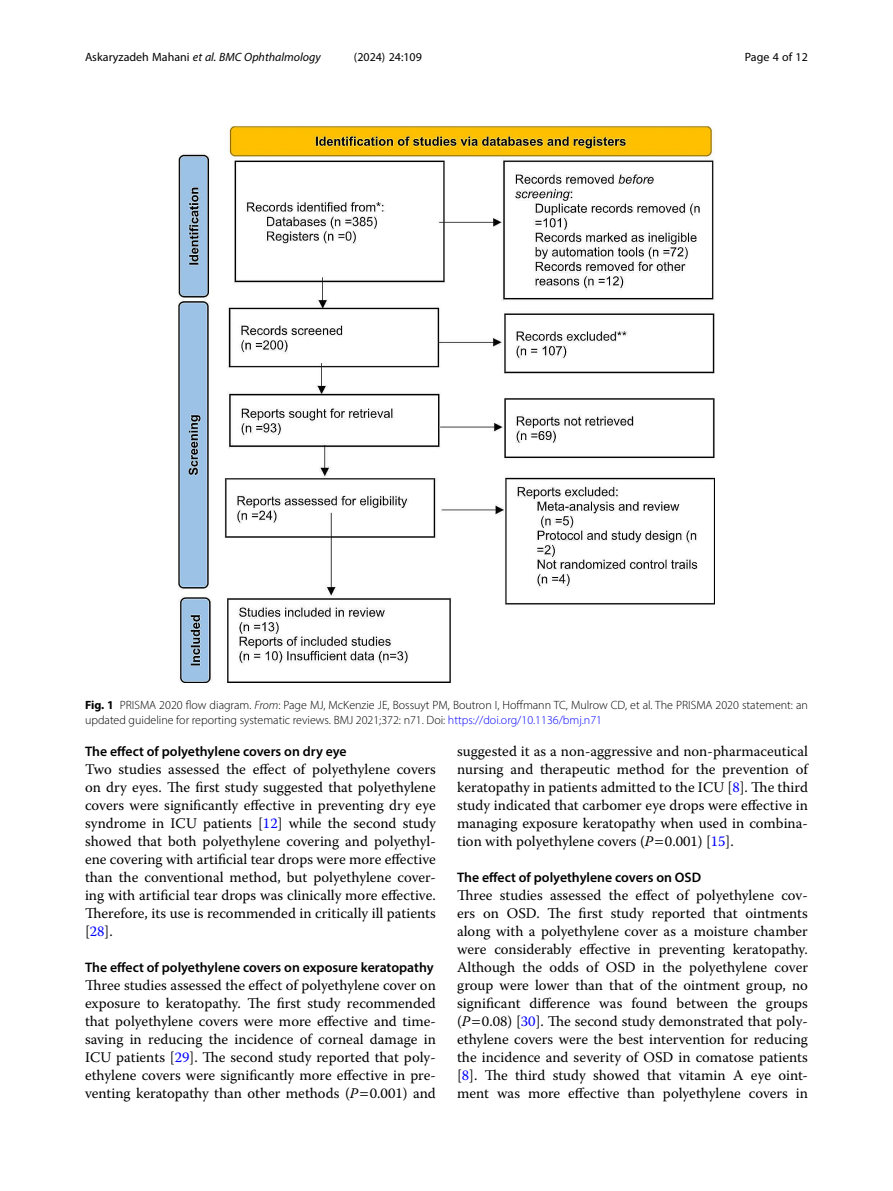
<style>
.page{position:relative;width:893px;height:1191px;background:#fff}
.page>*{position:absolute;margin:0;border:0;box-sizing:border-box;transform-origin:0 0}
.Body_Text{font:14.7px/18px "Warnock Pro";color:#000;text-align:justify}
.Head_2{font:600 13.8px "Myriad Pro";color:#000}
.Figure_Caption{font:300 12px/15px "Myriad Pro";color:#000}
.t1{font:italic 12px "Myriad Pro";color:#000}
.t2{font:12px "Myriad Pro";color:#000}
.s1{font-style:normal}
.s2{font-weight:700}
.s3{font-style:italic}
.s4{color:#00f}
</style>
<div class="page">
<img style="left:178px;top:126px;width:536px;height:556px">
<p class="t1" style="left:85px;top:50px;width:237px"><span class="s1">Askaryzadeh Mahani</span> et al. BMC Ophthalmology</p>
<p class="t2" style="left:354px;top:50px;width:70px">(2024) 24:109</p>
<p class="t2" style="left:745px;top:50px;width:65px">Page 4 of 12</p>
<p class="Figure_Caption" style="left:85px;top:698px;width:724px"><span class="s2">Fig. 1</span> PRISMA 2020 flow diagram. <span class="s3">From</span>: Page MJ, McKenzie JE, Bossuyt PM, Boutron I, Hoffmann TC, Mulrow CD, et al. The PRISMA 2020 statement: an updated guideline for reporting systematic reviews. BMJ 2021;372: n71. Doi: <span class="s4">https://doi.org/10.1136/bmj.n71</span></p>
<p class="Head_2" style="left:85px;top:743px;width:263px">The effect of polyethylene covers on dry eye</p>
<p class="Body_Text" style="left:85px;top:760px;width:352px">Two studies assessed the effect of polyethylene covers on dry eyes. The first study suggested that polyethylene covers were significantly effective in preventing dry eye syndrome in ICU patients [<span class="s4">12</span>] while the second study showed that both polyethylene covering and polyethyl&shy;ene covering with artificial tear drops were more effective than the conventional method, but polyethylene cover&shy;ing with artificial tear drops was clinically more effective.<br>Therefore, its use is recommended in critically ill patients [<span class="s4">28</span>].</p>
<p class="Head_2" style="left:85px;top:959px;width:350px">The effect of polyethylene covers on exposure keratopathy</p>
<p class="Body_Text" style="left:85px;top:976px;width:352px">Three studies assessed the effect of polyethylene cover on exposure to keratopathy. The first study recommended that polyethylene covers were more effective and time&shy;saving in reducing the incidence of corneal damage in ICU patients [<span class="s4">29</span>]. The second study reported that poly&shy;ethylene covers were significantly more effective in pre&shy;venting keratopathy than other methods (<span class="s3">P</span> 0.001) and</p>
<p class="Body_Text" style="left:457px;top:742px;width:352px">suggested it as a non-aggressive and non-pharmaceutical nursing and therapeutic method for the prevention of keratopathy in patients admitted to the ICU [<span class="s4">8</span>]. The third study indicated that carbomer eye drops were effective in managing exposure keratopathy when used in combina&shy;tion with polyethylene covers (<span class="s3">P</span> 0.001) [<span class="s4">15</span>].</p>
<p class="Head_2" style="left:457px;top:869px;width:246px">The effect of polyethylene covers on OSD</p>
<p class="Body_Text" style="left:457px;top:886px;width:352px">Three studies assessed the effect of polyethylene cov&shy;ers on OSD. The first study reported that ointments along with a polyethylene cover as a moisture chamber were considerably effective in preventing keratopathy.<br>Although the odds of OSD in the polyethylene cover group were lower than that of the ointment group, no significant difference was found between the groups (<span class="s3">P</span> 0.08) [<span class="s4">30</span>]. The second study demonstrated that poly&shy;ethylene covers were the best intervention for reducing the incidence and severity of OSD in comatose patients [<span class="s4">8</span>]. The third study showed that vitamin A eye oint&shy;ment was more effective than polyethylene covers in</p>
</div>
